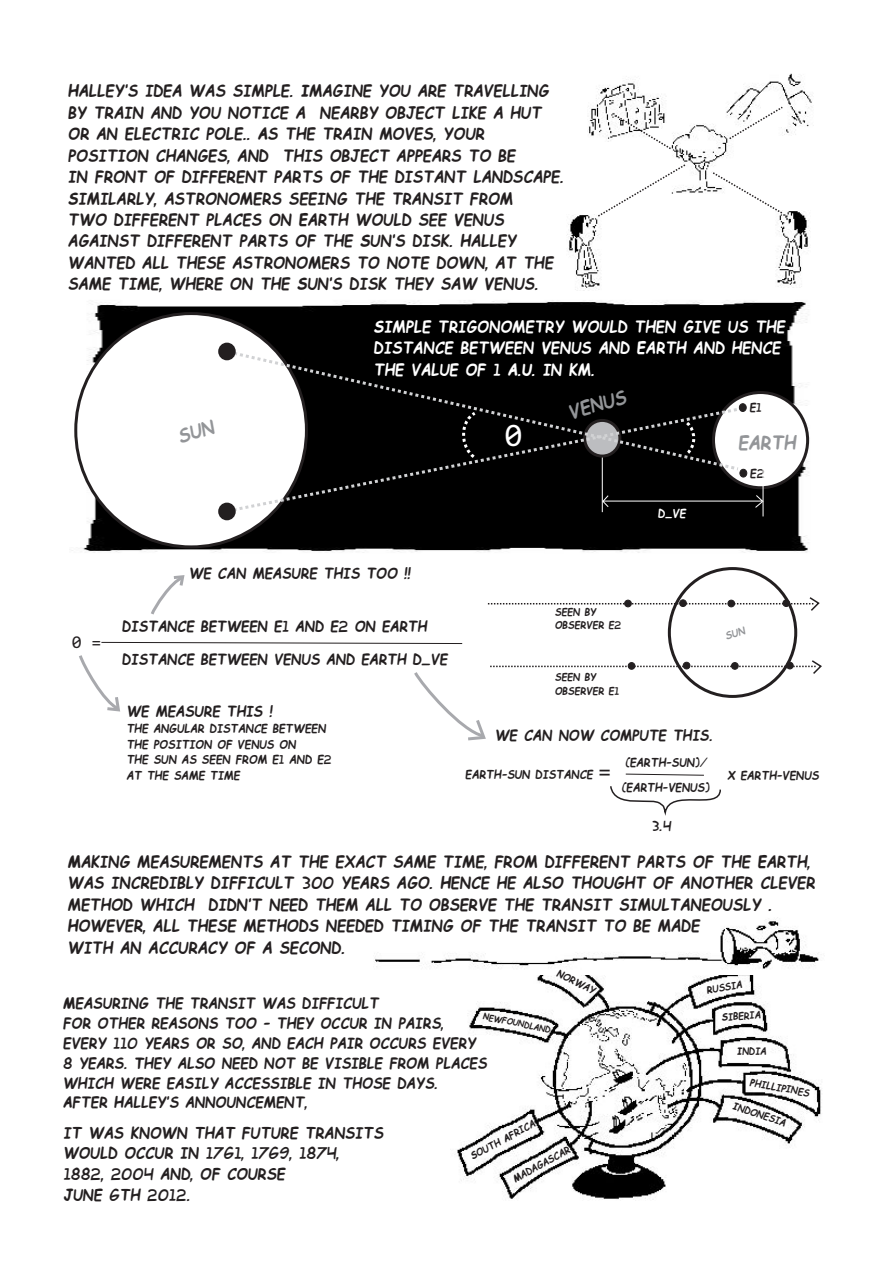
<style>
.page{position:relative;width:893px;height:1263px;background:#fff}
.page>*{position:absolute;margin:0;border:0;box-sizing:border-box;transform-origin:0 0}
.t1{font:38.4px "Kid Cobalt";color:#939598}
.t2{font:33px "Kid Cobalt";color:#231f20}
.t3{font:33px "Kid Cobalt";color:#fff}
.t4{font:32.85px "Consolas";color:#fff}
.t5{font:31.8px "Kid Cobalt";color:#231f20}
.t6{font:30.6px "Kid Cobalt";color:#231f20}
.t7{font:30px/33.2px "Kid Cobalt";color:#231f20}
.t8{font:27px "Kid Cobalt";color:#231f20}
.t9{font:24px "Kid Cobalt";color:#231f20}
.t10{font:24px "Kid Cobalt";color:#fff}
.t11{font:21px "Kid Cobalt";color:#231f20}
.t12{font:20.25px "Kid Cobalt";color:#231f20}
.t13{font:18px "Consolas";color:#231f20}
.t14{font:17.85px "Kid Cobalt";color:#231f20}
.s1{font-family:"Consolas"}
</style>
<div class="page">
<img style="left:457px;top:975px;width:364px;height:225px">
<img style="left:375px;top:921px;width:444px;height:48px">
<img style="left:72px;top:300px;width:738px;height:253px">
<div style="left:74px;top:312px;width:234px;height:236px;background:#fff;border:3px solid #231f20;border-radius:50%"></div>
<div style="left:712px;top:391px;width:97px;height:98px;background:#fff;border:3px solid #231f20;border-radius:50%"></div>
<svg style="left:232px;top:472px;width:508px;height:41px;background:#212121"></svg>
<svg style="left:230px;top:350px;width:511px;height:122px"></svg>
<div style="left:668px;top:567px;width:129px;height:131px;background:#fff;border:3px solid #231f20;border-radius:50%"></div>
<svg style="left:488px;top:596px;width:332px;height:16px"></svg>
<svg style="left:459px;top:409px;width:20px;height:52px"></svg>
<svg style="left:683px;top:419px;width:14px;height:39px"></svg>
<svg style="left:603px;top:494px;width:160px;height:14px;background:#161616"></svg>
<svg style="left:101px;top:642px;width:361px;height:2px"></svg>
<div style="left:739px;top:403px;width:7px;height:9px;background:#231f20;border:1px solid #231f20;border-radius:50%"></div>
<div style="left:740px;top:469px;width:7px;height:8px;background:#231f20;border:1px solid #231f20;border-radius:50%"></div>
<hr style="left:602px;top:458px;width:1px;height:54px;background:#fff">
<hr style="left:763px;top:468px;width:1px;height:48px;background:#fff">
<svg style="left:79px;top:655px;width:41px;height:57px"></svg>
<svg style="left:414px;top:659px;width:408px;height:82px"></svg>
<svg style="left:151px;top:575px;width:34px;height:40px"></svg>
<div style="left:218px;top:343px;width:18px;height:17px;background:#231f20;border:3px solid #231f20;border-radius:50%"></div>
<div style="left:218px;top:503px;width:18px;height:17px;background:#231f20;border:3px solid #231f20;border-radius:50%"></div>
<svg style="left:625px;top:774px;width:79px;height:1px"></svg>
<svg style="left:610px;top:786px;width:111px;height:30px"></svg>
<img style="left:567px;top:214px;width:33px;height:77px">
<img style="left:726px;top:73px;width:86px;height:62px">
<img style="left:588px;top:83px;width:77px;height:59px">
<img style="left:672px;top:124px;width:57px;height:69px">
<img style="left:776px;top:211px;width:34px;height:76px">
<svg style="left:596px;top:162px;width:92px;height:56px"></svg>
<svg style="left:728px;top:105px;width:56px;height:36px"></svg>
<svg style="left:710px;top:170px;width:74px;height:45px"></svg>
<svg style="left:614px;top:114px;width:59px;height:37px"></svg>
<p class="t2" style="left:68px;top:72px;width:483px">Halley's idea was simple. Imagine you are travelling</p>
<p class="t2" style="left:68px;top:94px;width:475px">by train and you notice a nearby object like a hut</p>
<p class="t2" style="left:68px;top:115px;width:418px">or an electric pole.. As the train moves, your</p>
<p class="t2" style="left:68px;top:137px;width:449px">position changes, and this object appears to be</p>
<p class="t2" style="left:68px;top:158px;width:497px">in front of different parts of the distant landscape.</p>
<p class="t2" style="left:68px;top:180px;width:447px">Similarly, astronomers seeing the transit from</p>
<p class="t2" style="left:68px;top:201px;width:438px">two different places on Earth would see Venus</p>
<p class="t2" style="left:68px;top:223px;width:450px">against different parts of the Sun's disk. Halley</p>
<p class="t2" style="left:68px;top:244px;width:487px">wanted all these astronomers to note down, at the</p>
<p class="t2" style="left:68px;top:266px;width:472px">same time, where on the Sun's disk they saw Venus.</p>
<p class="t3" style="left:374px;top:308px;width:413px">Simple trigonometry would then give us the</p>
<p class="t3" style="left:374px;top:330px;width:409px">distance between Venus and Earth and hence</p>
<p class="t3" style="left:374px;top:351px;width:223px">the value of 1 A.U. in km.</p>
<p class="t13" style="left:72px;top:634px;width:31px">0 =</p>
<p class="t4" style="left:505px;top:421px;width:20px">0</p>
<p class="t1" style="left:563px;top:392px;width:60px;rotate:-16deg">venus</p>
<p class="t10" style="left:658px;top:500px;width:29px">d_ve</p>
<p class="t9" style="left:749px;top:394px;width:14px">e1</p>
<p class="t1" style="left:738px;top:421px;width:59px">earth</p>
<p class="t9" style="left:750px;top:460px;width:16px">e2</p>
<p class="t7" style="left:189px;top:553px;width:224px">we can measure this too !!</p>
<p class="t7" style="left:122px;top:607px;width:327px">distance between e1 and e2 on earth distance between venus and earth d_ve</p>
<p class="t7" style="left:126px;top:691px;width:148px">we measure this !</p>
<p class="t9" style="left:126px;top:715px;width:201px">the angular distance between</p>
<p class="t9" style="left:126px;top:731px;width:171px">the position of venus on</p>
<p class="t9" style="left:126px;top:746px;width:207px">the sun as seen from e1 and e2</p>
<p class="t9" style="left:126px;top:762px;width:115px">at the same time</p>
<p class="t11" style="left:555px;top:600px;width:43px">seen by</p>
<p class="t11" style="left:555px;top:614px;width:68px">observer e2</p>
<p class="t11" style="left:555px;top:665px;width:43px">seen by</p>
<p class="t11" style="left:555px;top:679px;width:66px">observer e1</p>
<p class="t7" style="left:495px;top:716px;width:219px">we can now compute this.</p>
<p class="t9" style="left:625px;top:749px;width:84px">(earth-sun)/</p>
<p class="t9" style="left:465px;top:761px;width:148px">earth-sun distance <span class="s1">=</span></p>
<p class="t9" style="left:727px;top:761px;width:93px">X earth-venus</p>
<p class="t9" style="left:621px;top:774px;width:89px">(earth-venus)</p>
<p class="t8" style="left:651px;top:811px;width:21px">3.4</p>
<p class="t2" style="left:67px;top:843px;width:744px">Making measurements at the exact same time, from different parts of the Earth,</p>
<p class="t2" style="left:67px;top:865px;width:749px">was incredibly difficult 300 years ago. Hence he also thought of another clever</p>
<p class="t2" style="left:67px;top:886px;width:706px">method which didn't need them all to observe the transit simultaneously .</p>
<p class="t2" style="left:67px;top:908px;width:634px">However, all these methods needed timing of the transit to be made</p>
<p class="t2" style="left:67px;top:929px;width:279px">with an accuracy of a second.</p>
<p class="t12" style="left:562px;top:962px;width:43px;rotate:26deg">Norway</p>
<p class="t6" style="left:63px;top:986px;width:318px">Measuring the transit was difficult</p>
<p class="t6" style="left:63px;top:1006px;width:382px">for other reasons too – they occur in pairs,</p>
<p class="t6" style="left:63px;top:1026px;width:415px">every 110 years or so, and each pair occurs every</p>
<p class="t6" style="left:63px;top:1046px;width:426px">8 years. They also need not be visible from places</p>
<p class="t6" style="left:63px;top:1066px;width:376px">which were easily accessible in those days.</p>
<p class="t6" style="left:63px;top:1085px;width:246px">After Halley's announcement,</p>
<p class="t5" style="left:63px;top:1115px;width:322px">it was known that future transits</p>
<p class="t5" style="left:63px;top:1135px;width:277px">would occur in 1761, 1769, 1874,</p>
<p class="t5" style="left:63px;top:1156px;width:223px">1882, 2004 and, of course</p>
<p class="t5" style="left:63px;top:1177px;width:128px">June 6th 2012.</p>
<p class="t14" style="left:485px;top:1006px;width:70px;rotate:11deg">Newfoundland</p>
<p class="t12" style="left:466px;top:1146px;width:73px;rotate:-28deg">South Africa</p>
<p class="t12" style="left:508px;top:1170px;width:65px;rotate:-29deg">Madagascar</p>
<p class="t12" style="left:705px;top:979px;width:38px;rotate:-9deg">Russia</p>
<p class="t12" style="left:721px;top:1006px;width:41px;rotate:-4deg">Siberia</p>
<p class="t12" style="left:737px;top:1040px;width:31px">India</p>
<p class="t12" style="left:752px;top:1071px;width:62px;rotate:10deg">Phillipines</p>
<p class="t12" style="left:736px;top:1095px;width:57px;rotate:18deg">Indonesia</p>
</div>
